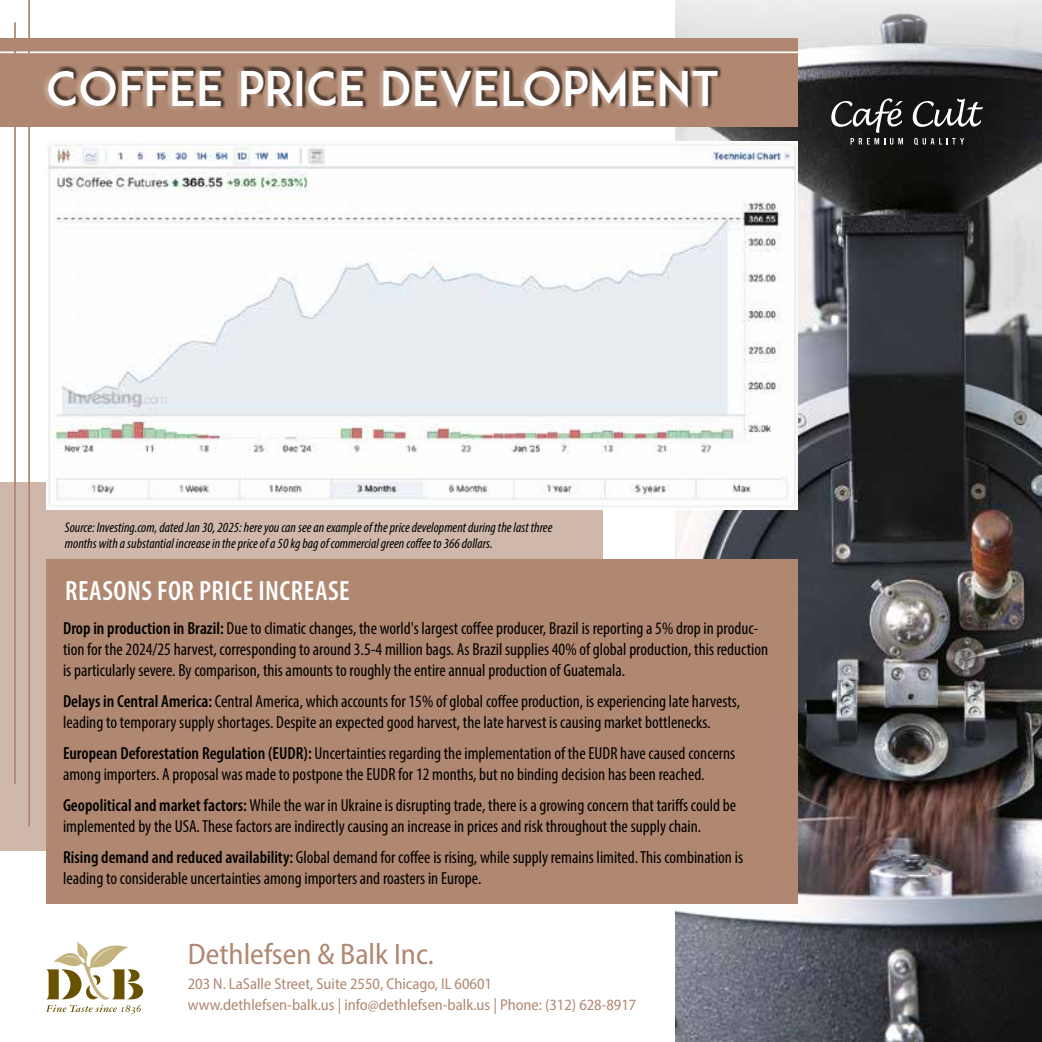
<style>
.page{position:relative;width:1042px;height:1042px;background:#fff}
.page>*{position:absolute;margin:0;border:0;box-sizing:border-box;transform-origin:0 0}
.t1{font:47.25px "ADAM.CGPRO";color:#fff}
.t2{font:semi-condensed 29.75px "Myriad Pro";color:#b08771}
.t3{font:600 condensed 28px "Myriad Pro";letter-spacing:.02em;color:#fff}
.t4{font:condensed 17.5px/21px "Myriad Pro";color:#000}
.t5{font:semi-condensed 15.75px/20.7px "Myriad Pro";color:#b08771}
.t6{font:italic condensed 14px/16.8px "Myriad Pro";color:#000}
.s1{font-weight:600}
</style>
<div class="page">
<img style="left:675px;top:0;width:367px;height:1042px">
<div style="left:0;top:38px;width:798px;height:88px;background:#b08770"></div>
<hr style="left:0;top:51px;width:859px;height:2px;background:#fff">
<div style="left:43px;top:65px;width:677px;height:48px;background:#fff;opacity:.35"></div>
<div style="left:51px;top:64px;width:671px;height:48px;background:#000;opacity:.55"></div>
<div style="left:0;top:482px;width:603px;height:369px;background:#cfb7a9"></div>
<div style="left:46px;top:559px;width:752px;height:345px;background:#b08770"></div>
<hr style="left:28px;top:0;width:2px;height:827px;background:#b08770">
<img style="left:46px;top:141px;width:752px;height:369px">
<svg style="left:46px;top:941px;width:97px;height:73px"></svg>
<svg style="left:914px;top:138px;width:50px;height:7px"></svg>
<svg style="left:912px;top:98px;width:71px;height:29px"></svg>
<svg style="left:831px;top:98px;width:72px;height:47px;background:#444"></svg>
<hr style="left:14px;top:22px;width:2px;height:762px;background:#b08770">
<h1 class="t1" style="left:46px;top:60px;width:674px">COFFEE PRICE DEVELOPMENT</h1>
<p class="t6" style="left:65px;top:518px;width:489px">Source: Investing.com, dated Jan 30, 2025: here you can see an example of the price development during the last three months with a substantial increase in the price of a 50 kg bag of commercial green coffee to 366 dollars.</p>
<h3 class="t3" style="left:65px;top:573px;width:286px">REASONS FOR PRICE INCREASE</h3>
<p class="t4" style="left:63px;top:617px;width:707px"><span class="s1">Drop in production in Brazil:</span> Due to climatic changes, the world's largest coffee producer, Brazil is reporting a 5% drop in produc&shy;tion for the 2024/25 harvest, corresponding to around 3.5-4 million bags. As Brazil supplies 40% of global production, this reduction is particularly severe. By comparison, this amounts to roughly the entire annual production of Guatemala.</p>
<p class="t4" style="left:63px;top:690px;width:678px"><span class="s1">Delays in Central America:</span> Central America, which accounts for 15% of global coffee production, is experiencing late harvests, leading to temporary supply shortages. Despite an expected good harvest, the late harvest is causing market bottlenecks.</p>
<p class="t4" style="left:63px;top:742px;width:674px"><span class="s1">European Deforestation Regulation (EUDR):</span> Uncertainties regarding the implementation of the EUDR have caused concerns among importers. A proposal was made to postpone the EUDR for 12 months, but no binding decision has been reached.</p>
<p class="t4" style="left:63px;top:794px;width:674px"><span class="s1">Geopolitical and market factors:</span> While the war in Ukraine is disrupting trade, there is a growing concern that tariffs could be implemented by the USA. These factors are indirectly causing an increase in prices and risk throughout the supply chain.</p>
<p class="t4" style="left:63px;top:846px;width:681px"><span class="s1">Rising demand and reduced availability:</span> Global demand for coffee is rising, while supply remains limited. This combination is leading to considerable uncertainties among importers and roasters in Europe.</p>
<h2 class="t2" style="left:188px;top:935px;width:248px">Dethlefsen &amp; Balk Inc.</h2>
<p class="t5" style="left:188px;top:973px;width:450px">203 N. LaSalle Street, Suite 2550, Chicago, IL 60601 www.dethlefsen-balk.us | info@dethlefsen-balk.us | Phone: (312) 628-8917</p>
</div>
